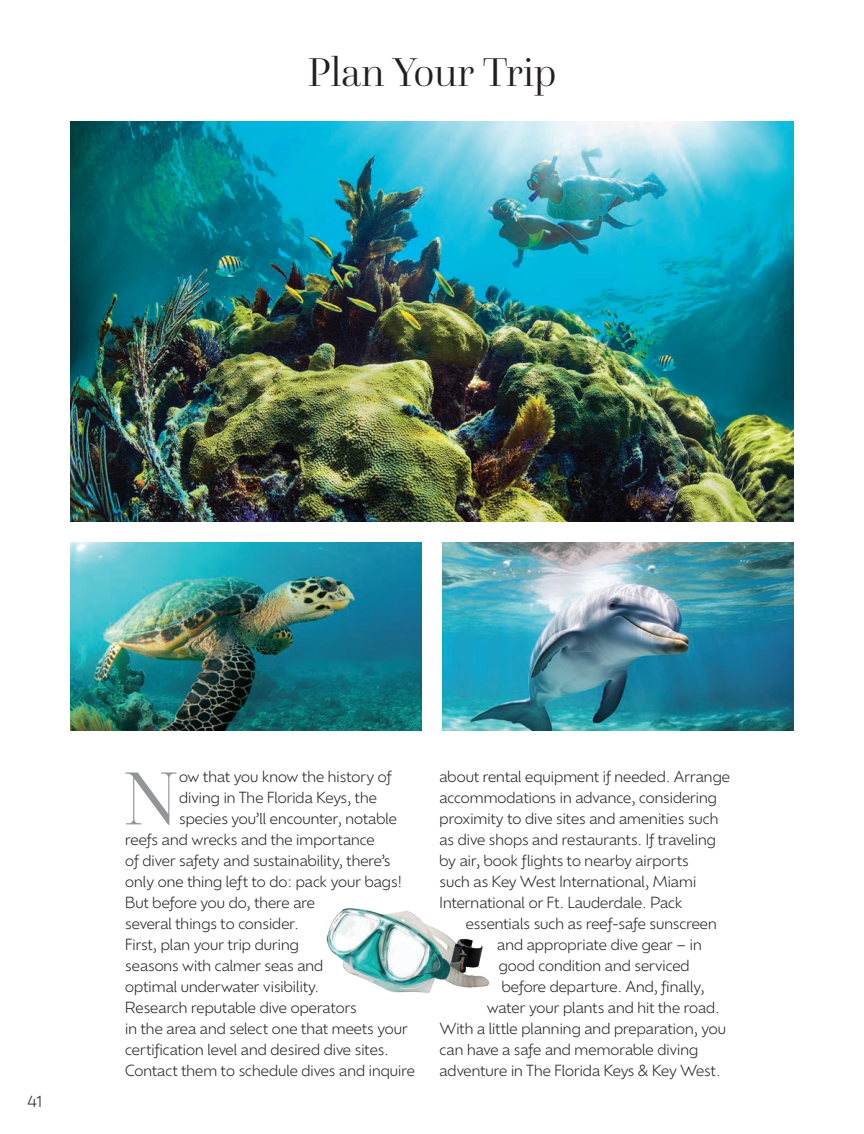
<style>
.page{position:relative;width:864px;height:1134px;background:#fff}
.page>*{position:absolute;margin:0;border:0;box-sizing:border-box;transform-origin:0 0}
.t1{font:300 78.6px "Questa Grande";color:#939598}
.t2{font:300 42px "Questa Grande";color:#231f20}
.t3{font:300 15px/21px "Ofelia Display";letter-spacing:.005em;color:#231f20}
</style>
<div class="page">
<img style="left:70px;top:121px;width:724px;height:400px">
<img style="left:70px;top:543px;width:351px;height:188px">
<img style="left:443px;top:543px;width:351px;height:188px">
<img style="left:326px;top:908px;width:164px;height:85px">
<h2 class="t2" style="left:307px;top:47px;width:251px">Plan Your Trip</h2>
<p class="t3" style="left:27px;top:1091px;width:17px">41</p>
<h1 class="t1" style="left:123px;top:752px;width:58px">N</h1>
<p class="t3" style="left:179px;top:765px;width:214px">ow that you know the history of</p>
<p class="t3" style="left:179px;top:786px;width:199px">diving in The Florida Keys, the</p>
<p class="t3" style="left:179px;top:807px;width:219px">species you’ll encounter, notable</p>
<p class="t3" style="left:125px;top:828px;width:251px">reefs and wrecks and the importance</p>
<p class="t3" style="left:125px;top:849px;width:267px">of diver safety and sustainability, there’s</p>
<p class="t3" style="left:125px;top:870px;width:279px">only one thing left to do: pack your bags!</p>
<p class="t3" style="left:125px;top:891px;width:191px">But before you do, there are</p>
<p class="t3" style="left:125px;top:912px;width:175px">several things to consider.</p>
<p class="t3" style="left:125px;top:933px;width:175px">First, plan your trip during</p>
<p class="t3" style="left:125px;top:954px;width:200px">seasons with calmer seas and</p>
<p class="t3" style="left:125px;top:975px;width:196px">optimal underwater visibility.</p>
<p class="t3" style="left:125px;top:996px;width:233px">Research reputable dive operators</p>
<p class="t3" style="left:125px;top:1017px;width:284px">in the area and select one that meets your</p>
<p class="t3" style="left:125px;top:1038px;width:265px">certification level and desired dive sites.</p>
<p class="t3" style="left:125px;top:1059px;width:291px">Contact them to schedule dives and inquire</p>
<p class="t3" style="left:440px;top:765px;width:292px">about rental equipment if needed. Arrange accommodations in advance, considering proximity to dive sites and amenities such as dive shops and restaurants. If traveling by air, book flights to nearby airports<br>such as Key West International, Miami International or Ft. Lauderdale. Pack</p>
<p class="t3" style="left:466px;top:912px;width:252px">essentials such as reef-safe sunscreen</p>
<p class="t3" style="left:497px;top:933px;width:206px">and appropriate dive gear – in</p>
<p class="t3" style="left:499px;top:954px;width:192px">good condition and serviced</p>
<p class="t3" style="left:502px;top:975px;width:204px">before departure. And, finally,</p>
<p class="t3" style="left:487px;top:996px;width:235px">water your plants and hit the road.</p>
<p class="t3" style="left:440px;top:1017px;width:288px">With a little planning and preparation, you</p>
<p class="t3" style="left:440px;top:1038px;width:260px">can have a safe and memorable diving</p>
<p class="t3" style="left:440px;top:1059px;width:283px">adventure in The Florida Keys &amp; Key West.</p>
</div>
